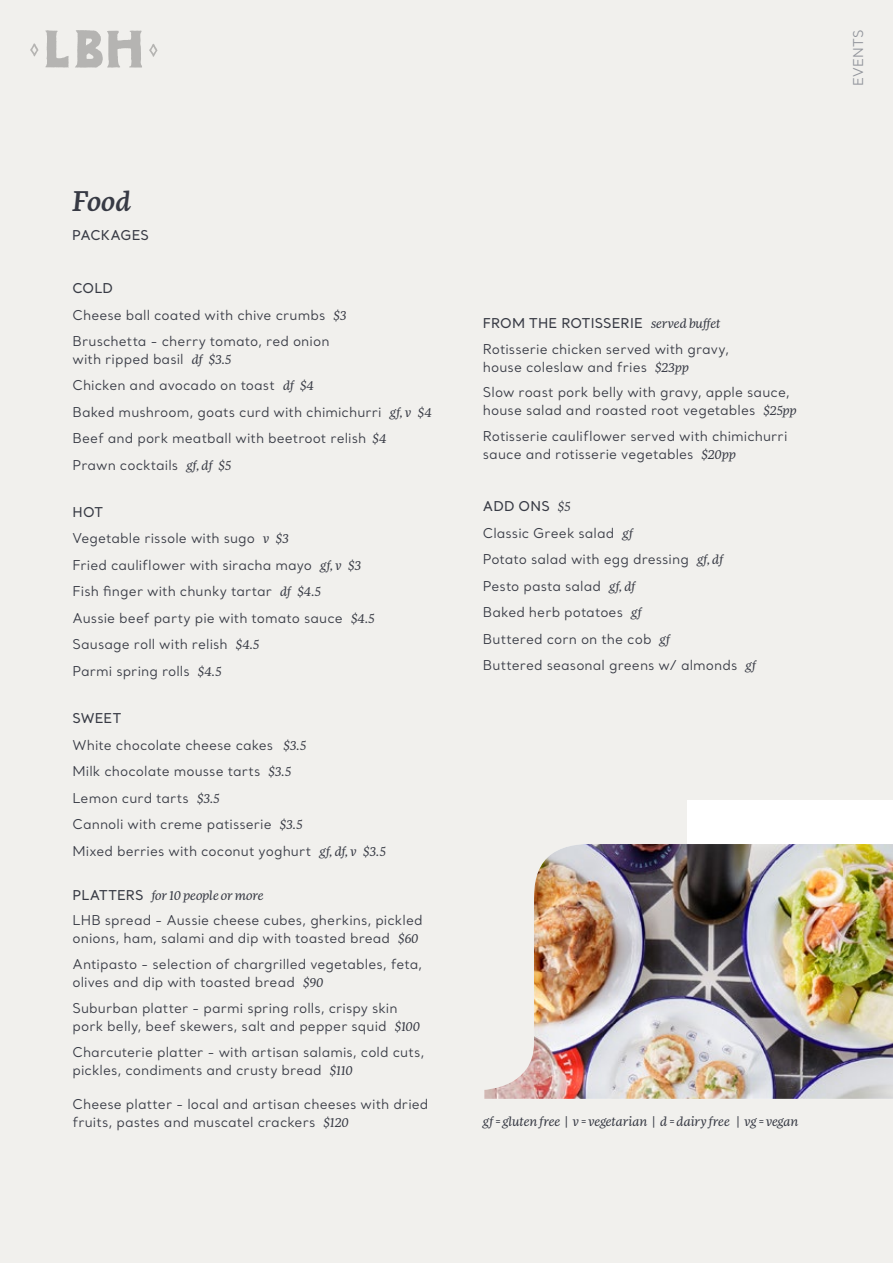
<style>
.page{position:relative;width:893px;height:1263px;background:#f1f0ed}
.page>*{position:absolute;margin:0;border:0;box-sizing:border-box;transform-origin:0 0}
.t1{font:italic 500 27px "More Pro";color:#373a44}
.t2{font:13.5px/26.5px "Santral";letter-spacing:.005em;color:#373a44}
.t3{font:500 13.5px "Santral";letter-spacing:.005em;color:#373a44}
.t4{font:13.5px "Santral";letter-spacing:.015em;color:#91949b}
.t5{font:italic 12.75px "More Pro";letter-spacing:-.01em;color:#373a44}
.s1{font-weight:500}
.s2{font-family:"More Pro";font-style:italic;font-size:12.75px}
.s3{font-family:"Santral";font-weight:500;font-style:normal;font-size:13.5px}
</style>
<div class="page">
<svg style="left:45px;top:30px;width:24px;height:38px"></svg>
<svg style="left:149px;top:44px;width:9px;height:13px"></svg>
<svg style="left:30px;top:43px;width:9px;height:13px"></svg>
<svg style="left:75px;top:30px;width:67px;height:38px"></svg>
<div style="left:687px;top:800px;width:206px;height:290px;background:#fff"></div>
<img style="left:484px;top:844px;width:409px;height:255px">
<h1 class="t1" style="left:72px;top:182px;width:61px">Food</h1>
<p class="t3" style="left:72px;top:226px;width:78px">PACKAGES</p>
<p class="t2" style="left:73px;top:275px;width:275px;line-height:26.1px"><span class="s1">COLD<br></span>Cheese ball coated with chive crumbs <span class="s2">$3<br></span>Bruschetta - cherry tomato, red onion</p>
<p class="t2" style="left:73px;top:345px;width:361px">with ripped basil <span class="s2">df $3.5<br></span>Chicken and avocado on toast <span class="s2">df $4<br></span>Baked mushroom, goats curd with chimichurri <span class="s2">gf, v $4<br></span>Beef and pork meatball with beetroot relish <span class="s2">$4<br></span>Prawn cocktails <span class="s2">gf, df $5</span></p>
<p class="t2" style="left:73px;top:498px;width:304px"><span class="s1">HOT<br></span>Vegetable rissole with sugo <span class="s2">v $3<br></span>Fried cauliflower with siracha mayo <span class="s2">gf, v $3<br></span>Fish finger with chunky tartar <span class="s2">df $4.5<br></span>Aussie beef party pie with tomato sauce <span class="s2">$4.5<br></span>Sausage roll with relish <span class="s2">$4.5<br></span>Parmi spring rolls <span class="s2">$4.5</span></p>
<p class="t2" style="left:73px;top:705px;width:315px"><span class="s1">SWEET<br></span>White chocolate cheese cakes <span class="s2">$3.5<br></span>Milk chocolate mousse tarts <span class="s2">$3.5<br></span>Lemon curd tarts <span class="s2">$3.5<br></span>Cannoli with creme patisserie <span class="s2">$3.5<br></span>Mixed berries with coconut yoghurt <span class="s2">gf, df, v $3.5</span></p>
<p class="t5" style="left:73px;top:886px;width:192px"><span class="s3">PLATTERS</span> for 10 people or more</p>
<p class="t2" style="left:73px;top:911px;width:352px;line-height:18px">LHB spread - Aussie cheese cubes, gherkins, pickled onions, ham, salami and dip with toasted bread <span class="s2">$60</span></p>
<p class="t2" style="left:73px;top:955px;width:351px;line-height:18px">Antipasto - selection of chargrilled vegetables, feta, olives and dip with toasted bread <span class="s2">$90</span></p>
<p class="t2" style="left:73px;top:999px;width:349px;line-height:18px">Suburban platter - parmi spring rolls, crispy skin pork belly, beef skewers, salt and pepper squid <span class="s2">$100</span></p>
<p class="t2" style="left:73px;top:1042px;width:353px;line-height:18px">Charcuterie platter - with artisan salamis, cold cuts, pickles, condiments and crusty bread <span class="s2">$110</span></p>
<p class="t2" style="left:73px;top:1095px;width:357px;line-height:18px">Cheese platter - local and artisan cheeses with dried fruits, pastes and muscatel crackers <span class="s2">$120</span></p>
<p class="t2" style="left:483px;top:310px;width:248px;line-height:25.8px"><span class="s1">FROM THE ROTISSERIE</span> <span class="s2">served buffet<br></span>Rotisserie chicken served with gravy,</p>
<p class="t2" style="left:483px;top:354px;width:308px;line-height:25.8px">house coleslaw and fries <span class="s2">$23pp<br></span>Slow roast pork belly with gravy, apple sauce,</p>
<p class="t2" style="left:483px;top:397px;width:315px;line-height:25.8px">house salad and roasted root vegetables <span class="s2">$25pp<br></span>Rotisserie cauliflower served with chimichurri</p>
<p class="t2" style="left:483px;top:441px;width:255px">sauce and rotisserie vegetables <span class="s2">$20pp</span></p>
<p class="t2" style="left:483px;top:493px;width:274px"><span class="s1">ADD ONS</span> <span class="s2">$5<br></span>Classic Greek salad <span class="s2">gf<br></span>Potato salad with egg dressing <span class="s2">gf, df<br></span>Pesto pasta salad <span class="s2">gf, df<br></span>Baked herb potatoes <span class="s2">gf<br></span>Buttered corn on the cob <span class="s2">gf<br></span>Buttered seasonal greens w/ almonds <span class="s2">gf</span></p>
<p class="t5" style="left:483px;top:1113px;width:317px">gf = gluten free | v = vegetarian | d = dairy free | vg = vegan</p>
<p class="t4" style="left:850px;top:86px;width:58px;rotate:-90deg">EVENTS</p>
</div>
